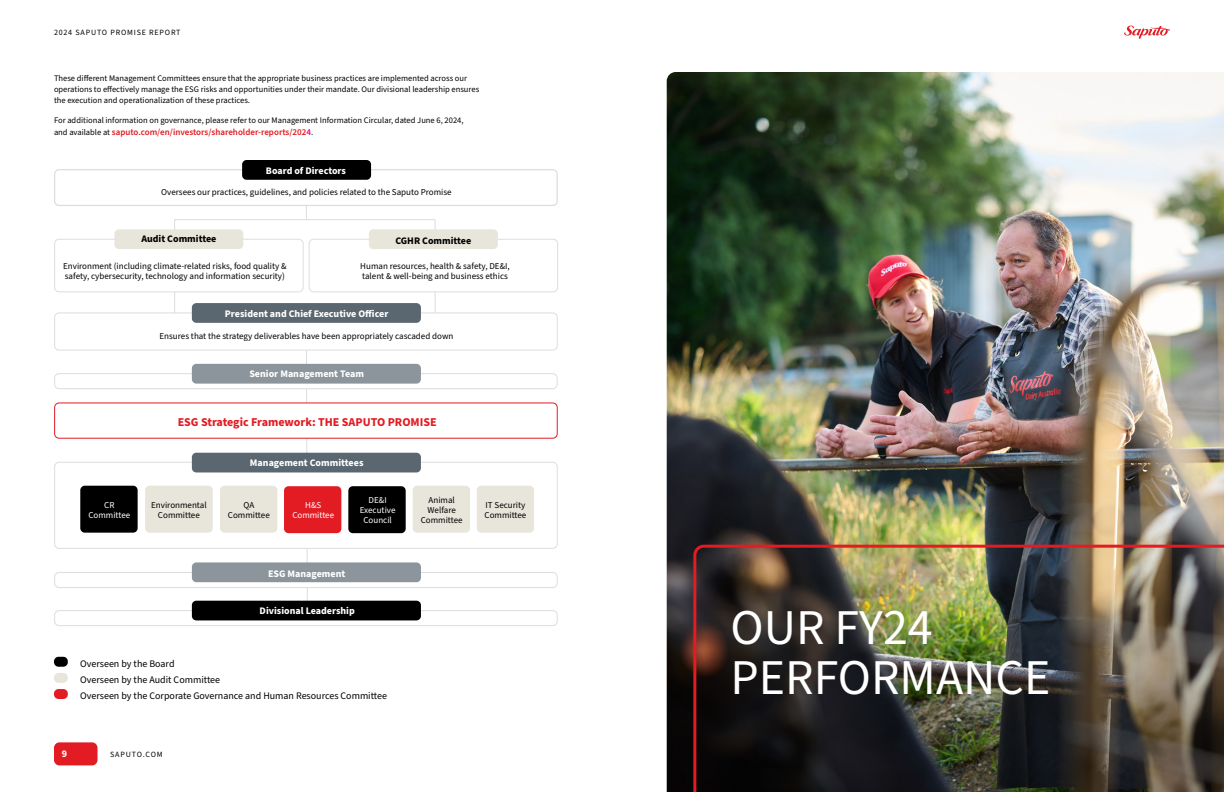
<style>
.page{position:relative;width:1224px;height:792px;background:#fff}
.page>*{position:absolute;margin:0;border:0;box-sizing:border-box;transform-origin:0 0}
.t1{font:50px/50px "Source Sans Pro";color:#fff}
.t2{font:700 12px "Source Sans Pro";color:#e31b23}
.t3{font:700 10px "Source Sans Pro";color:#fff}
.t4{font:10px "Source Sans Pro";color:#000}
.t5{font:700 10px "Source Sans Pro";color:#000}
.t6{font:9px/10px "Source Sans Pro";color:#000}
.t7{font:600 9px "Source Sans Pro";color:#e31b23}
.t8{font:9px/10px "Source Sans Pro";color:#fff;text-align:center}
.t9{font:8.5px/11px "Source Sans Pro";color:#000}
.t10{font:8px "Source Sans Pro";letter-spacing:.1em;color:#000}
.s1{font-weight:400;font-size:8.5px;color:#000}
.s2{color:#ec008c}
</style>
<div class="page">
<img style="left:667px;top:72px;width:557px;height:720px">
<svg style="left:174px;top:206px;width:262px;height:403px"></svg>
<div style="left:54px;top:657px;width:14px;height:10px;background:#000;border-radius:4px"></div>
<div style="left:54px;top:673px;width:14px;height:10px;background:#e8e5db;border-radius:4px"></div>
<div style="left:54px;top:169px;width:504px;height:37px;border:1px solid #dcddde;border-radius:4px"></div>
<div style="left:242px;top:160px;width:129px;height:20px;background:#000;border-radius:4px"></div>
<div style="left:54px;top:689px;width:14px;height:10px;background:#e31b23;border-radius:4px"></div>
<div style="left:55px;top:239px;width:248px;height:53px;background:#fff;border-radius:4px"></div>
<div style="left:54px;top:239px;width:250px;height:53px;border:1px solid #dcddde;border-radius:4px"></div>
<div style="left:114px;top:229px;width:129px;height:20px;background:#e8e5db;border-radius:4px"></div>
<div style="left:309px;top:239px;width:249px;height:53px;background:#fff;border-radius:4px"></div>
<div style="left:309px;top:239px;width:249px;height:53px;border:1px solid #dcddde;border-radius:4px"></div>
<div style="left:369px;top:229px;width:129px;height:20px;background:#e8e5db;border-radius:4px"></div>
<div style="left:55px;top:313px;width:502px;height:37px;background:#fff;border-radius:4px"></div>
<div style="left:54px;top:312px;width:504px;height:39px;border:1px solid #dcddde;border-radius:4px"></div>
<div style="left:192px;top:303px;width:229px;height:20px;background:#5b6770;border-radius:4px"></div>
<div style="left:55px;top:374px;width:502px;height:15px;background:#fff;border-radius:4px"></div>
<div style="left:54px;top:373px;width:504px;height:16px;border:1px solid #dcddde;border-radius:4px"></div>
<div style="left:192px;top:364px;width:229px;height:20px;background:#8c959b;border-radius:4px"></div>
<div style="left:55px;top:403px;width:502px;height:35px;background:#fff;border-radius:4px"></div>
<div style="left:54px;top:402px;width:504px;height:37px;border:1px solid #e31b23;border-radius:4px"></div>
<div style="left:55px;top:572px;width:502px;height:16px;background:#fff;border-radius:4px"></div>
<div style="left:54px;top:572px;width:504px;height:16px;border:1px solid #dcddde;border-radius:4px"></div>
<div style="left:192px;top:562px;width:229px;height:20px;background:#8c959b;border-radius:4px"></div>
<div style="left:54px;top:610px;width:504px;height:16px;border:1px solid #dcddde;border-radius:4px"></div>
<div style="left:192px;top:601px;width:229px;height:19px;background:#000;border-radius:4px"></div>
<div style="left:55px;top:462px;width:502px;height:86px;background:#fff;border-radius:4px"></div>
<div style="left:54px;top:462px;width:504px;height:87px;border:1px solid #dcddde;border-radius:4px"></div>
<div style="left:192px;top:453px;width:229px;height:19px;background:#5b6770;border-radius:4px"></div>
<div style="left:80px;top:486px;width:58px;height:47px;background:#000;border-radius:4px"></div>
<div style="left:145px;top:486px;width:68px;height:47px;background:#e8e5db;border-radius:4px"></div>
<div style="left:220px;top:486px;width:57px;height:47px;background:#e8e5db;border-radius:4px"></div>
<div style="left:284px;top:486px;width:57px;height:47px;background:#e31b23;border-radius:4px"></div>
<div style="left:348px;top:486px;width:58px;height:47px;background:#000;border-radius:4px"></div>
<div style="left:413px;top:486px;width:57px;height:47px;background:#e8e5db;border-radius:4px"></div>
<div style="left:477px;top:486px;width:57px;height:47px;background:#e8e5db;border-radius:4px"></div>
<svg style="left:1124px;top:26px;width:46px;height:13px"></svg>
<div style="left:55px;top:743px;width:41px;height:21px;background:#e31b23;border-radius:4px"></div>
<div style="left:54px;top:742px;width:44px;height:23px;border:2px solid #e31b23;border-radius:4px"></div>
<img style="left:693px;top:545px;width:531px;height:247px">
<p class="t10" style="left:54px;top:27px;width:128px">2024 SAPUTO PROMISE REPORT</p>
<p class="t9" style="left:54px;top:73px;width:427px">These different Management Committees ensure that the appropriate business practices are implemented across our operations to effectively manage the ESG risks and opportunities under their mandate. Our divisional leadership ensures the execution and operationalization of these practices.</p>
<p class="t9" style="left:54px;top:115px;width:411px">For additional information on governance, please refer to our Management Information Circular, dated June 6, 2024,</p>
<p class="t7" style="left:54px;top:126px;width:261px"><span class="s1">and available at</span> saputo.com/en/investors/shareholder-reports/202<span class="s2">4</span><span class="s1">.</span></p>
<p class="t3" style="left:266px;top:164px;width:82px">Board of Directors</p>
<p class="t6" style="left:161px;top:187px;width:292px">Oversees our practices, guidelines, and policies related to the Saputo Promise</p>
<p class="t5" style="left:141px;top:232px;width:77px">Audit Committee</p>
<p class="t5" style="left:395px;top:234px;width:77px">CGHR Committee</p>
<p class="t6" style="left:63px;top:260px;width:225px;line-height:10.8px">Environment (including climate-related risks, food quality &amp; safety, cybersecurity, technology and information security)</p>
<p class="t6" style="left:360px;top:260px;width:151px;line-height:10.8px">Human resources, health &amp; safety, DE&amp;I, talent &amp; well-being and business ethics</p>
<p class="t3" style="left:225px;top:307px;width:165px">President and Chief Executive Officer</p>
<p class="t6" style="left:160px;top:331px;width:295px">Ensures that the strategy deliverables have been appropriately cascaded down</p>
<p class="t3" style="left:249px;top:367px;width:116px">Senior Management Team</p>
<h2 class="t2" style="left:178px;top:414px;width:261px">ESG Strategic Framework: THE SAPUTO PROMISE</h2>
<p class="t3" style="left:250px;top:456px;width:115px">Management Committees</p>
<p class="t8" style="left:88px;top:500px;width:43px">CR<br>Committee</p>
<p class="t6" style="left:151px;top:500px;width:57px;text-align:center">Environmental<br>Committee</p>
<p class="t6" style="left:228px;top:500px;width:43px;text-align:center">QA<br>Committee</p>
<p class="t8" style="left:292px;top:500px;width:43px">H&amp;S<br>Committee</p>
<p class="t8" style="left:360px;top:495px;width:37px">DE&amp;I<br>Executive<br>Council</p>
<p class="t6" style="left:421px;top:495px;width:43px;text-align:center">Animal<br>Welfare<br>Committee</p>
<p class="t6" style="left:485px;top:500px;width:43px">IT Security<br>Committee</p>
<p class="t3" style="left:268px;top:567px;width:79px">ESG Management</p>
<p class="t3" style="left:260px;top:604px;width:97px">Divisional Leadership</p>
<p class="t4" style="left:80px;top:657px;width:96px">Overseen by the Board</p>
<p class="t4" style="left:80px;top:689px;width:308px">Overseen by the Corporate Governance and Human Resources Committee</p>
<p class="t4" style="left:80px;top:673px;width:141px">Overseen by the Audit Committee</p>
<p class="t3" style="left:62px;top:747px;width:7px">9</p>
<p class="t10" style="left:110px;top:749px;width:54px">SAPUTO.COM</p>
<h1 class="t1" style="left:730px;top:604px;width:321px">OUR FY24<br>PERFORMANCE</h1>
</div>
